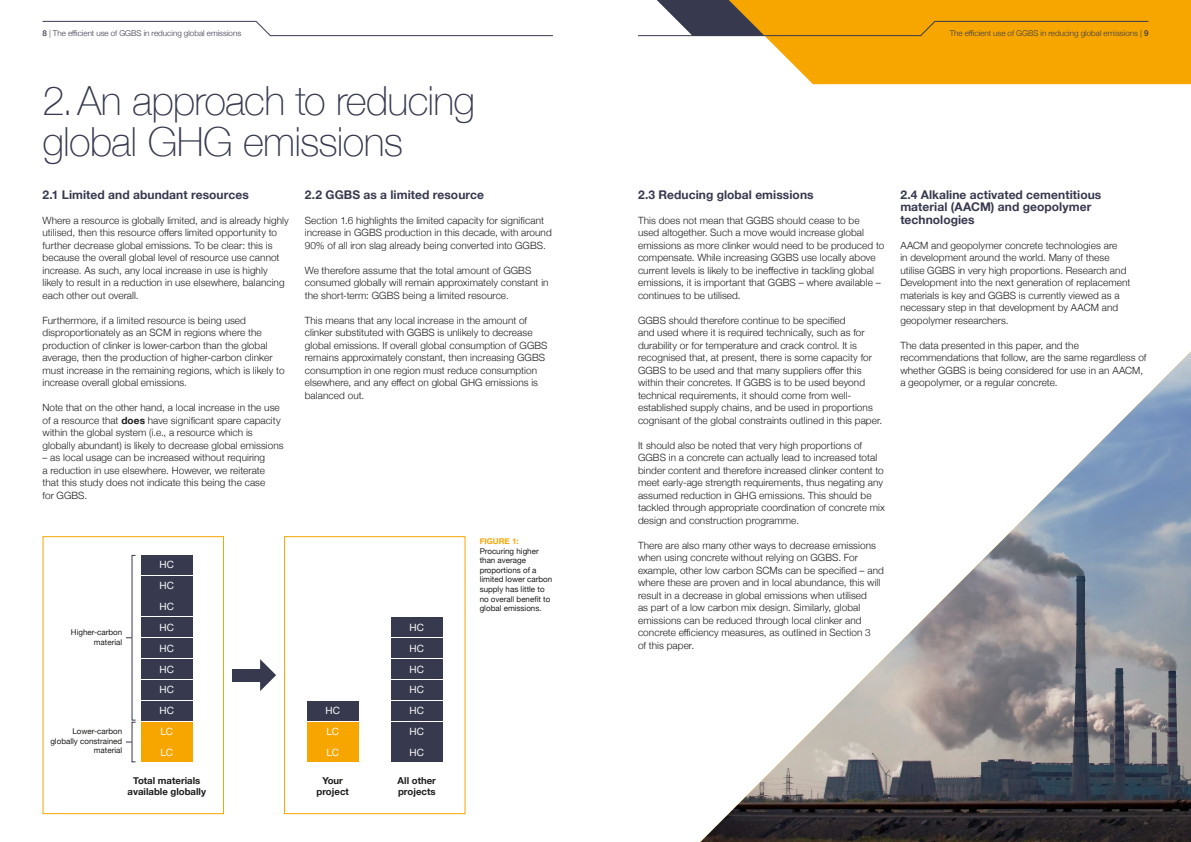
<style>
.page{position:relative;width:1191px;height:842px;background:#fff}
.page>*{position:absolute;margin:0;border:0;box-sizing:border-box;transform-origin:0 0}
.t1{font:100 40.2px/41.1px "Helvetica Neue";letter-spacing:-.02em;color:#373a4f}
.t2{font:700 12px/12.5px "Helvetica Neue";letter-spacing:.005em;color:#373a4f}
.t3{font:300 10px/12.5px "Helvetica Neue";letter-spacing:.005em;color:#1d1d1b}
.t4{font:10px/20.9px "Helvetica Neue";letter-spacing:.005em;color:#fff;text-align:justify}
.t5{font:700 9.6px/11.5px "Helvetica Neue";color:#1d1d1b;text-align:center}
.t6{font:8px/9.6px "Helvetica Neue";color:#1d1d1b;text-align:right}
.t7{font:300 8px "Helvetica Neue";letter-spacing:.005em;color:#373a4f}
.t8{font:700 8px "Helvetica Neue";color:#f7a600}
.s1{font-weight:500}
.s2{font-weight:700}
</style>
<div class="page">
<img style="left:700px;top:351px;width:491px;height:491px">
<div style="left:43px;top:536px;width:181px;height:278px;border:1px solid #f7a600"></div>
<div style="left:284px;top:536px;width:181px;height:278px;border:1px solid #f7a600"></div>
<div style="left:141px;top:555px;width:51px;height:19px;background:#373a4f"></div>
<div style="left:141px;top:638px;width:51px;height:20px;background:#373a4f"></div>
<div style="left:391px;top:638px;width:51px;height:20px;background:#373a4f"></div>
<div style="left:141px;top:597px;width:51px;height:19px;background:#373a4f"></div>
<div style="left:141px;top:680px;width:51px;height:19px;background:#373a4f"></div>
<div style="left:391px;top:680px;width:51px;height:19px;background:#373a4f"></div>
<div style="left:141px;top:722px;width:51px;height:19px;background:#f7a600"></div>
<div style="left:307px;top:722px;width:51px;height:19px;background:#f7a600"></div>
<div style="left:141px;top:576px;width:51px;height:19px;background:#373a4f"></div>
<div style="left:141px;top:659px;width:51px;height:20px;background:#373a4f"></div>
<div style="left:391px;top:659px;width:51px;height:20px;background:#373a4f"></div>
<div style="left:141px;top:618px;width:51px;height:19px;background:#373a4f"></div>
<div style="left:391px;top:618px;width:51px;height:19px;background:#373a4f"></div>
<div style="left:141px;top:701px;width:51px;height:19px;background:#373a4f"></div>
<div style="left:391px;top:701px;width:51px;height:19px;background:#373a4f"></div>
<div style="left:391px;top:722px;width:51px;height:19px;background:#373a4f"></div>
<div style="left:391px;top:743px;width:51px;height:19px;background:#373a4f"></div>
<div style="left:307px;top:701px;width:51px;height:19px;background:#373a4f"></div>
<div style="left:141px;top:743px;width:51px;height:19px;background:#f7a600"></div>
<div style="left:307px;top:743px;width:51px;height:19px;background:#f7a600"></div>
<svg style="left:126px;top:555px;width:10px;height:207px"></svg>
<div style="left:232px;top:669px;width:32px;height:12px;background:#373a4f"></div>
<svg style="left:260px;top:659px;width:16px;height:32px"></svg>
<svg style="left:638px;top:0;width:553px;height:84px"></svg>
<svg style="left:42px;top:21px;width:511px;height:15px"></svg>
<p class="t7" style="left:43px;top:27px;width:200px"><span class="s1">8</span> | The efficient use of GGBS in reducing global emissions</p>
<p class="t7" style="left:949px;top:27px;width:200px">The efficient use of GGBS in reducing global emissions | <span class="s1">9</span></p>
<h1 class="t1" style="left:43px;top:78px;width:434px">2.An approach to reducing global GHG emissions</h1>
<p class="t2" style="left:43px;top:188px;width:208px">2.1 Limited and abundant resources</p>
<p class="t3" style="left:43px;top:213px;width:248px">Where a resource is globally limited, and is already highly utilised, then this resource offers limited opportunity to further decrease global emissions. To be clear: this is because the overall global level of resource use cannot increase. As such, any local increase in use is highly likely to result in a reduction in use elsewhere, balancing each other out overall.</p>
<p class="t3" style="left:43px;top:313px;width:244px">Furthermore, if a limited resource is being used disproportionately as an SCM in regions where the production of clinker is lower-carbon than the global average, then the production of higher-carbon clinker must increase in the remaining regions, which is likely to increase overall global emissions.</p>
<p class="t3" style="left:43px;top:400px;width:243px">Note that on the other hand, a local increase in the use of a resource that <span class="s2">does</span> have significant spare capacity within the global system (i.e., a resource which is globally abundant) is likely to decrease global emissions</p>
<p class="t3" style="left:43px;top:450px;width:224px;text-align:justify">– as local usage can be increased without requiring a reduction in use elsewhere. However, we reiterate that this study does not indicate this being the case for GGBS.</p>
<p class="t2" style="left:305px;top:188px;width:181px">2.2 GGBS as a limited resource</p>
<p class="t3" style="left:305px;top:213px;width:248px">Section 1.6 highlights the limited capacity for significant increase in GGBS production in this decade, with around<br>90% of all iron slag already being converted into GGBS.</p>
<p class="t3" style="left:305px;top:263px;width:245px">We therefore assume that the total amount of GGBS consumed globally will remain approximately constant in the short-term: GGBS being a limited resource.</p>
<p class="t3" style="left:305px;top:313px;width:244px">This means that any local increase in the amount of clinker substituted with GGBS is unlikely to decrease global emissions. If overall global consumption of GGBS remains approximately constant, then increasing GGBS consumption in one region must reduce consumption elsewhere, and any effect on global GHG emissions is balanced out.</p>
<p class="t4" style="left:159px;top:555px;width:16px">HC</p>
<p class="t4" style="left:159px;top:576px;width:16px">HC</p>
<p class="t6" style="left:71px;top:628px;width:53px">Higher-carbon material</p>
<p class="t6" style="left:50px;top:727px;width:73px">Lower-carbon globally constrained material</p>
<p class="t4" style="left:159px;top:597px;width:16px">HC</p>
<p class="t4" style="left:159px;top:617px;width:16px">HC</p>
<p class="t4" style="left:409px;top:617px;width:16px">HC</p>
<p class="t4" style="left:159px;top:638px;width:16px">HC</p>
<p class="t4" style="left:409px;top:638px;width:16px">HC</p>
<p class="t4" style="left:159px;top:659px;width:16px">HC</p>
<p class="t4" style="left:409px;top:659px;width:16px">HC</p>
<p class="t4" style="left:159px;top:680px;width:16px">HC</p>
<p class="t4" style="left:409px;top:680px;width:16px">HC</p>
<p class="t4" style="left:160px;top:722px;width:14px">LC</p>
<p class="t4" style="left:326px;top:722px;width:14px">LC</p>
<p class="t4" style="left:159px;top:701px;width:16px">HC</p>
<p class="t4" style="left:409px;top:701px;width:16px">HC HC HC</p>
<p class="t4" style="left:325px;top:701px;width:16px">HC</p>
<p class="t4" style="left:160px;top:742px;width:14px">LC</p>
<p class="t4" style="left:326px;top:742px;width:14px">LC</p>
<p class="t5" style="left:127px;top:775px;width:80px">Total materials available globally</p>
<p class="t5" style="left:397px;top:775px;width:40px;text-align:left">All other projects</p>
<p class="t5" style="left:316px;top:775px;width:34px">Your project</p>
<p class="t8" style="left:480px;top:535px;width:40px">FIGURE 1:</p>
<p class="t6" style="left:480px;top:546px;width:74px;text-align:left">Procuring higher than average proportions of a limited lower carbon supply has little to no overall benefit to global emissions.</p>
<p class="t2" style="left:638px;top:188px;width:177px">2.3 Reducing global emissions</p>
<p class="t3" style="left:638px;top:213px;width:248px">This does not mean that GGBS should cease to be<br>used altogether. Such a move would increase global emissions as more clinker would need to be produced to compensate. While increasing GGBS use locally above current levels is likely to be ineffective in tackling global emissions, it is important that GGBS – where available – continues to be utilised.</p>
<p class="t3" style="left:638px;top:313px;width:246px">GGBS should therefore continue to be specified<br>and used where it is required technically, such as for durability or for temperature and crack control. It is recognised that, at present, there is some capacity for GGBS to be used and that many suppliers offer this within their concretes. If GGBS is to be used beyond technical requirements, it should come from well&shy;established supply chains, and be used in proportions cognisant of the global constraints outlined in this paper.</p>
<p class="t3" style="left:638px;top:438px;width:248px">It should also be noted that very high proportions of GGBS in a concrete can actually lead to increased total binder content and therefore increased clinker content to meet early-age strength requirements, thus negating any assumed reduction in GHG emissions. This should be tackled through appropriate coordination of concrete mix design and construction programme.</p>
<p class="t3" style="left:638px;top:538px;width:247px">There are also many other ways to decrease emissions when using concrete without relying on GGBS. For example, other low carbon SCMs can be specified – and where these are proven and in local abundance, this will result in a decrease in global emissions when utilised<br>as part of a low carbon mix design. Similarly, global emissions can be reduced through local clinker and concrete efficiency measures, as outlined in Section 3<br>of this paper.</p>
<p class="t2" style="left:900px;top:188px;width:202px">2.4 Alkaline activated cementitious material (AACM) and geopolymer technologies</p>
<p class="t3" style="left:900px;top:238px;width:231px">AACM and geopolymer concrete technologies are<br>in development around the world. Many of these utilise GGBS in very high proportions. Research and Development into the next generation of replacement materials is key and GGBS is currently viewed as a necessary step in that development by AACM and geopolymer researchers.</p>
<p class="t3" style="left:900px;top:338px;width:248px">The data presented in this paper, and the recommendations that follow, are the same regardless of whether GGBS is being considered for use in an AACM, a geopolymer, or a regular concrete.</p>
</div>
